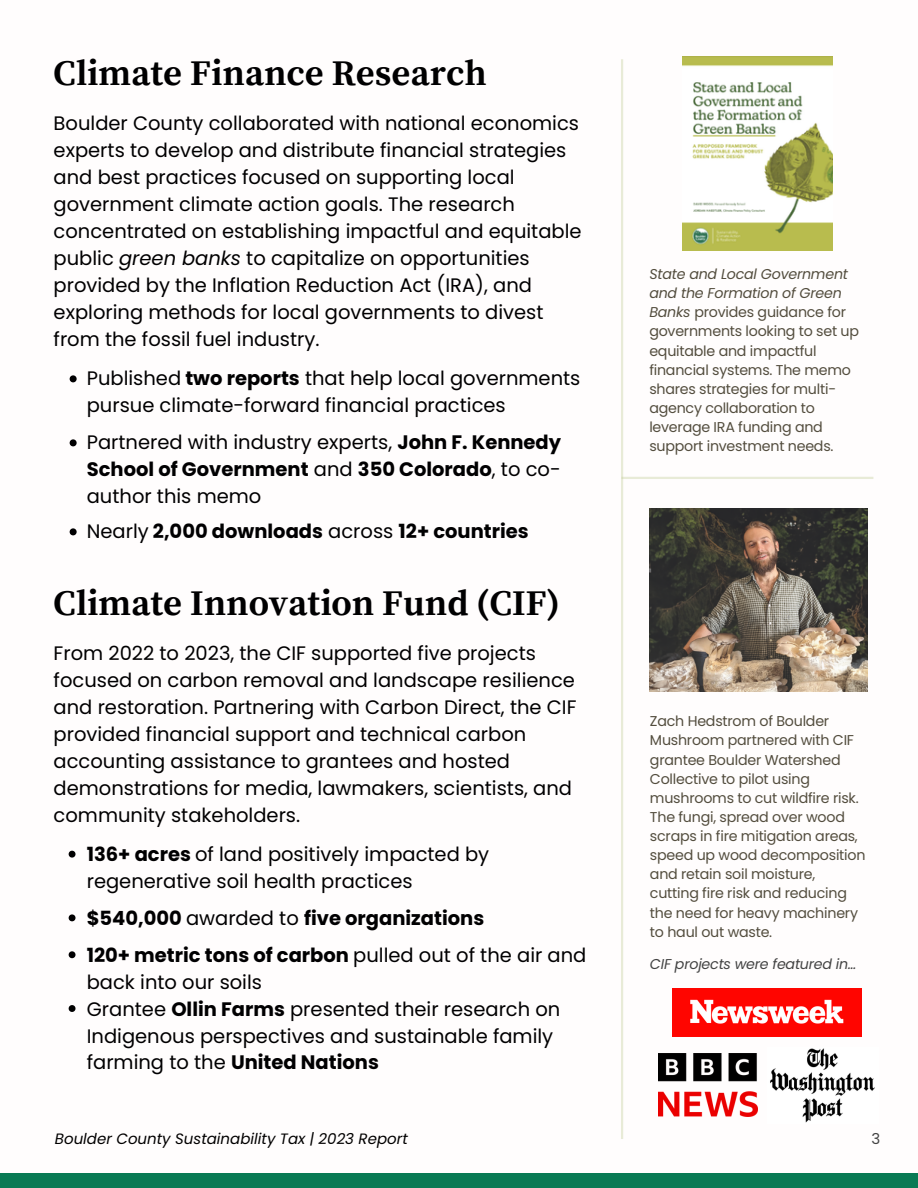
<style>
.page{position:relative;width:918px;height:1188px;background:#fff}
.page>*{position:absolute;margin:0;border:0;box-sizing:border-box;transform-origin:0 0}
.t1{font:700 36px "Source Serif Pro";color:#000001}
.t2{font:19.5px/27px "Poppins";color:#000001}
.t3{font:700 19.5px "Poppins";color:#000001}
.t4{font:italic 15px "Poppins";color:#000}
.t5{font:15px "Poppins";color:#434343}
.t6{font:14.25px/19.2px "Poppins";letter-spacing:-.015em;color:#534d3e}
.t7{font:italic 14.25px "Poppins";letter-spacing:-.015em;color:#434343}
.s1{font-style:italic}
.s2{font-weight:700}
.s3{font-weight:400}
</style>
<div class="page">
<div style="left:0;top:1174px;width:918px;height:14px;background:#097a54"></div>
<hr style="left:621px;top:59px;width:2px;height:1080px;background:#bfcb91">
<img style="left:650px;top:509px;width:217px;height:182px">
<hr style="left:621px;top:477px;width:252px;height:2px;background:#bfcb91">
<img style="left:770px;top:1048px;width:105px;height:75px">
<img style="left:673px;top:988px;width:189px;height:49px">
<img style="left:659px;top:1054px;width:99px;height:63px">
<img style="left:683px;top:56px;width:149px;height:195px">
<svg style="left:69px;top:851px;width:7px;height:7px"></svg>
<svg style="left:69px;top:914px;width:7px;height:7px"></svg>
<svg style="left:69px;top:951px;width:7px;height:7px"></svg>
<svg style="left:69px;top:1005px;width:7px;height:7px"></svg>
<svg style="left:70px;top:375px;width:7px;height:7px"></svg>
<svg style="left:70px;top:439px;width:7px;height:7px"></svg>
<svg style="left:70px;top:528px;width:7px;height:7px"></svg>
<h1 class="t1" style="left:54px;top:52px;width:435px">Climate Finance Research</h1>
<p class="t2" style="left:54px;top:110px;width:530px">Boulder County collaborated with national economics experts to develop and distribute financial strategies and best practices focused on supporting local government climate action goals. The research concentrated on establishing impactful and equitable public <span class="s1">green banks</span> to capitalize on opportunities provided by the Inflation Reduction Act (IRA), and exploring methods for local governments to divest from the fossil fuel industry.</p>
<p class="t2" style="left:87px;top:365px;width:495px">Published <span class="s2">two reports</span> that help local governments pursue climate-forward financial practices</p>
<p class="t2" style="left:87px;top:429px;width:476px;text-align:justify">Partnered with industry experts, <span class="s2">John F. Kennedy School of Government</span> and <span class="s2">350 Colorado</span>, to co&shy;author this memo</p>
<p class="t3" style="left:87px;top:518px;width:444px"><span class="s3">Nearly</span> 2,000 downloads <span class="s3">across</span> 12+ countries</p>
<h2 class="t1" style="left:54px;top:582px;width:508px">Climate Innovation Fund (CIF)</h2>
<p class="t2" style="left:54px;top:639px;width:524px">From 2022 to 2023, the CIF supported five projects focused on carbon removal and landscape resilience and restoration. Partnering with Carbon Direct, the CIF provided financial support and technical carbon accounting assistance to grantees and hosted demonstrations for media, lawmakers, scientists, and community stakeholders.</p>
<p class="t2" style="left:87px;top:841px;width:404px"><span class="s2">136+ acres</span> of land positively impacted by regenerative soil health practices</p>
<p class="t3" style="left:87px;top:905px;width:399px">$540,000 <span class="s3">awarded to</span> five organizations</p>
<p class="t2" style="left:87px;top:942px;width:501px"><span class="s2">120+ metric tons of carbon</span> pulled out of the air and back into our soils</p>
<p class="t2" style="left:87px;top:995px;width:475px">Grantee <span class="s2">Ollin Farms</span> presented their research on<br>Indigenous perspectives and sustainable family farming to the <span class="s2">United Nations</span></p>
<p class="t4" style="left:55px;top:1128px;width:354px">Boulder County Sustainability Tax | 2023 Report</p>
<p class="t6" style="left:649px;top:264px;width:211px"><span class="s1">State and Local Government and the Formation of Green<br>Banks</span> provides guidance for governments looking to set up equitable and impactful financial systems. The memo shares strategies for multi&shy;agency collaboration to leverage IRA funding and support investment needs.</p>
<p class="t6" style="left:650px;top:712px;width:217px">Zach Hedstrom of Boulder<br>Mushroom partnered with CIF grantee Boulder Watershed<br>Collective to pilot using mushrooms to cut wildfire risk.<br>The fungi, spread over wood scraps in fire mitigation areas, speed up wood decomposition and retain soil moisture, cutting fire risk and reducing the need for heavy machinery to haul out waste.</p>
<p class="t7" style="left:650px;top:954px;width:208px">CIF projects were featured in...</p>
<p class="t5" style="left:871px;top:1128px;width:10px">3</p>
</div>
